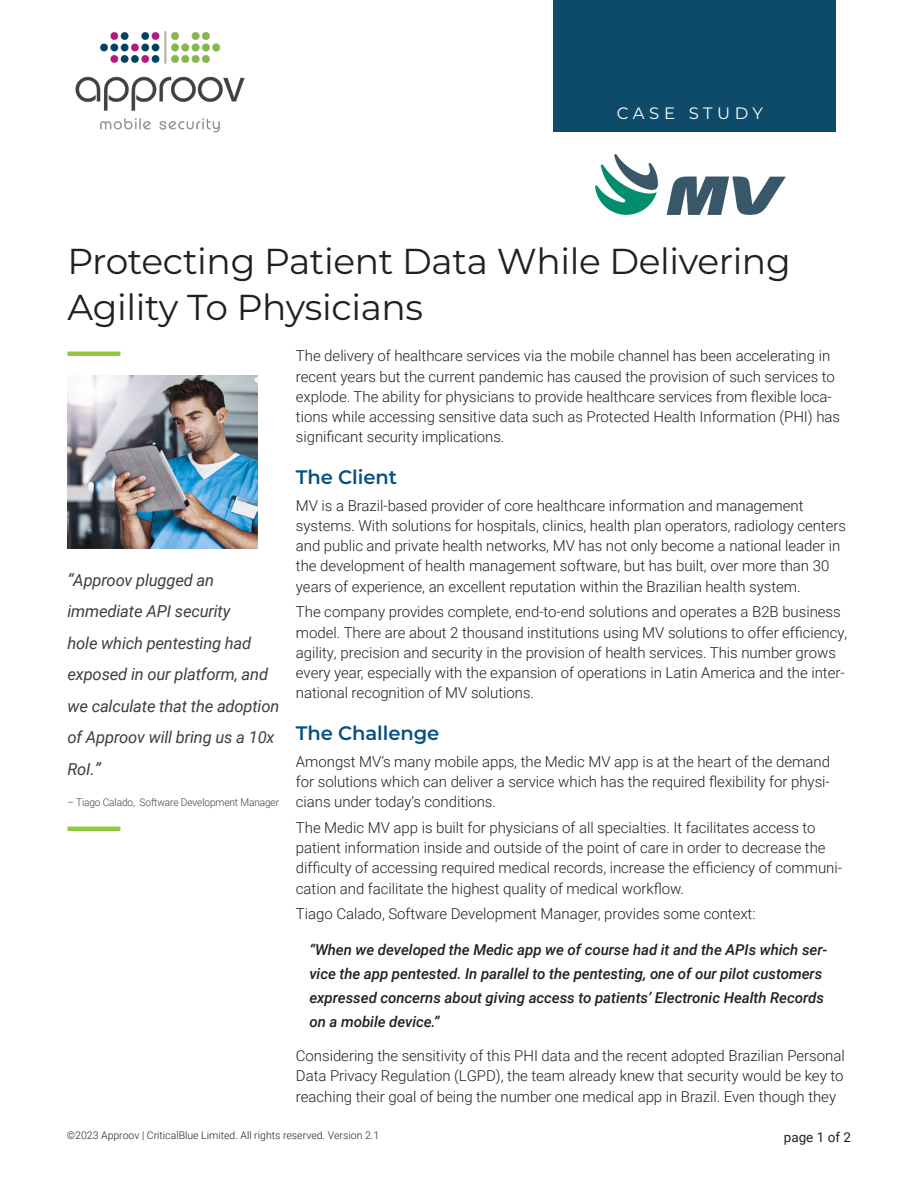
<style>
.page{position:relative;width:918px;height:1188px;background:#fff}
.page>*{position:absolute;margin:0;border:0;box-sizing:border-box;transform-origin:0 0}
._00_Title{font:36px/46.5px "Montserrat";letter-spacing:-.01em;color:#231f20}
._01_Body_Head_1{font:600 19.5px "Montserrat";letter-spacing:-.005em;color:#075084}
._01_Intro{font:italic 16.5px/31.5px "Roboto";letter-spacing:-.01em;color:#3e3e3f}
.t1{font:16.5px "Montserrat";letter-spacing:.27em;color:#fff}
._01_Body{font:300 15px/20.2px "Roboto";letter-spacing:-.005em;color:#231f20}
._02_Call_out{font:italic 500 15px/24px "Roboto";letter-spacing:-.005em;color:#231f20}
.t2{font:13.5px "Roboto";color:#231f20}
.t3{font:300 10.5px "Roboto";color:#231f20}
._01_Intro-2{font:300 10.5px "Roboto";letter-spacing:-.01em;color:#3e3e3f;scale:.96 1}
.s1{font-size:17.25px}
</style>
<div class="page">
<img style="left:75px;top:31px;width:170px;height:101px">
<div style="left:554px;top:0;width:282px;height:132px;background:#0e4b6a"></div>
<img style="left:595px;top:155px;width:190px;height:60px">
<hr style="left:68px;top:352px;width:52px;height:4px;background:#94c83c">
<hr style="left:68px;top:827px;width:52px;height:4px;background:#94c83c">
<img style="left:68px;top:376px;width:190px;height:172px">
<p class="t1" style="left:617px;top:102px;width:148px">CASE STUDY</p>
<p class="_00_Title" style="left:68px;top:236px;width:725px">Protecting Patient Data While Delivering<br>Agility To Physicians</p>
<p class="_01_Body" style="left:296px;top:345px;width:546px">The delivery of healthcare services via the mobile channel has been accelerating in recent years but the current pandemic has caused the provision of such services to explode. The ability for physicians to provide healthcare services from flexible loca&shy;tions while accessing sensitive data such as Protected Health Information (PHI) has significant security implications.</p>
<p class="_01_Body_Head_1" style="left:296px;top:463px;width:103px">The Client</p>
<p class="_01_Body" style="left:296px;top:495px;width:552px">MV is a Brazil-based provider of core healthcare information and management systems. With solutions for hospitals, clinics, health plan operators, radiology centers and public and private health networks, MV has not only become a national leader in the development of health management software, but has built, over more than 30 years of experience, an excellent reputation within the Brazilian health system.</p>
<p class="_01_Body" style="left:296px;top:601px;width:553px">The company provides complete, end-to-end solutions and operates a B2B business model. There are about 2 thousand institutions using MV solutions to offer efficiency, agility, precision and security in the provision of health services. This number grows every year, especially with the expansion of operations in Latin America and the inter&shy;national recognition of MV solutions.</p>
<p class="_01_Body_Head_1" style="left:296px;top:719px;width:145px">The Challenge</p>
<p class="_01_Body" style="left:296px;top:751px;width:536px;text-align:justify">Amongst MV’s many mobile apps, the Medic MV app is at the heart of the demand for solutions which can deliver a service which has the required flexibility for physi&shy;cians under today’s conditions.</p>
<p class="_01_Body" style="left:296px;top:817px;width:548px">The Medic MV app is built for physicians of all specialties. It facilitates access to patient information inside and outside of the point of care in order to decrease the difficulty of accessing required medical records, increase the efficiency of communi&shy;cation and facilitate the highest quality of medical workflow.</p>
<p class="_01_Body" style="left:296px;top:903px;width:461px">Tiago Calado, Software Development Manager, provides some context:</p>
<p class="_02_Call_out" style="left:309px;top:938px;width:519px">“When we developed the Medic app we of course had it and the APIs which ser&shy;vice the app pentested. In parallel to the pentesting, one of our pilot customers expressed concerns about giving access to patients’ Electronic Health Records on a mobile device.”</p>
<p class="_01_Body" style="left:296px;top:1045px;width:550px;text-align:justify">Considering the sensitivity of this PHI data and the recent adopted Brazilian Personal Data Privacy Regulation (LGPD), the team already knew that security would be key to reaching their goal of being the number one medical app in Brazil. Even though they</p>
<p class="_01_Intro" style="left:68px;top:564px;width:213px"><span class="s1">“</span>Approov plugged an immediate API security<br>hole which pentesting had exposed in our platform, and we calculate that the adoption of Approov will bring us a 10x<br>RoI.<span class="s1">”</span></p>
<p class="_01_Intro-2" style="left:68px;top:795px;width:222px">– Tiago Calado, Software Development Manager</p>
<p class="t3" style="left:67px;top:1128px;width:314px">©2023 Approov | CriticalBlue Limited. All rights reserved. Version 2.1</p>
<p class="t2" style="left:784px;top:1128px;width:69px">page 1 of 2</p>
</div>
